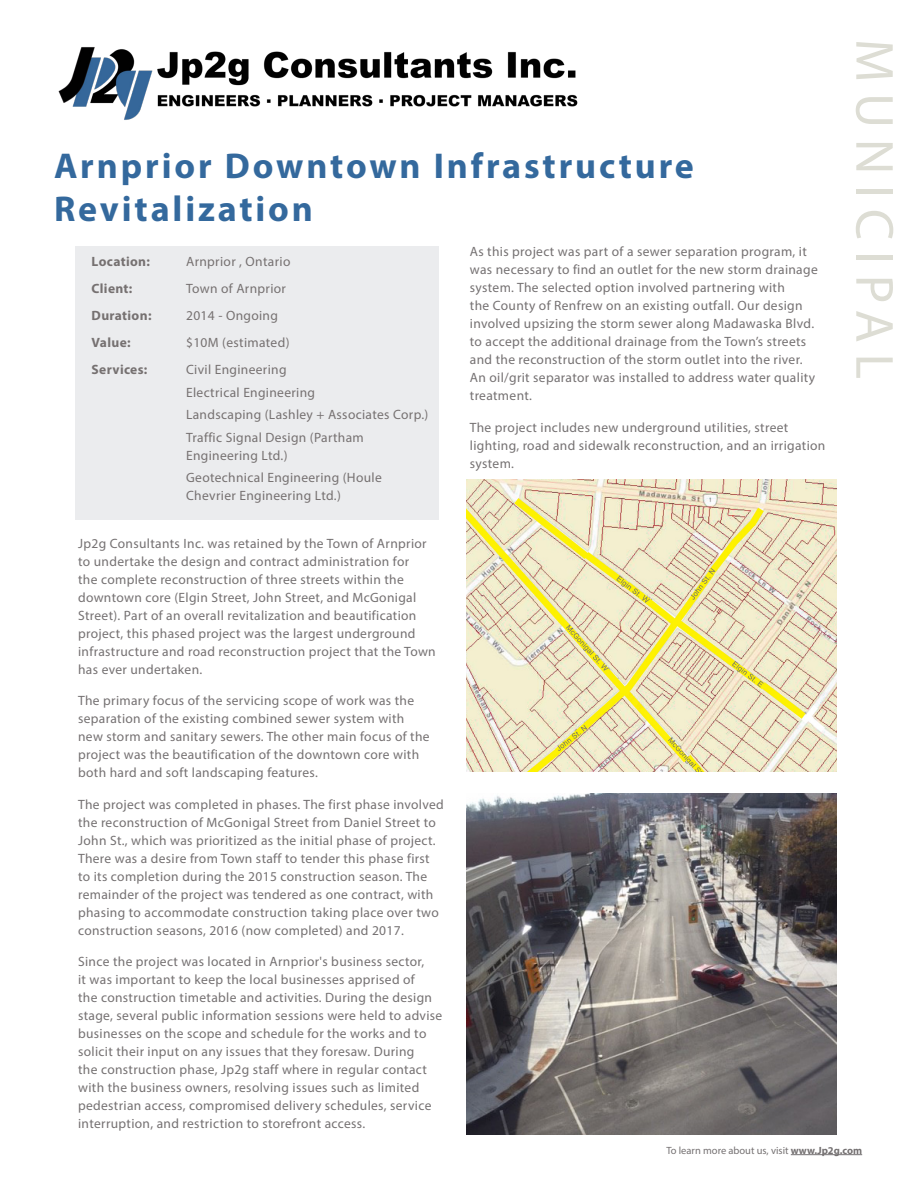
<style>
.page{position:relative;width:918px;height:1188px;background:#fff}
.page>*{position:absolute;margin:0;border:0;box-sizing:border-box;transform-origin:0 0}
.t1{font:54px "Myriad Pro";letter-spacing:.2em;color:#ddddd4}
.t2{font:700 36px "Myriad Pro";letter-spacing:.08em;color:#34699d}
.t3{font:13.5px/18px "Myriad Pro";letter-spacing:.025em;color:#757172}
.t4{font:13.5px/18px "Myriad Pro";letter-spacing:.025em;color:#767171}
.t5{font:700 13.5px "Myriad Pro";letter-spacing:.025em;color:#767171}
.t6{font:10.5px "Myriad Pro";color:#757172}
.s1{font-weight:700}
</style>
<div class="page">
<hr style="left:791px;top:1154px;width:71px;height:1px;background:#757172">
<img style="left:58px;top:47px;width:520px;height:73px">
<div style="left:75px;top:246px;width:364px;height:273px;background:#ebecee"></div>
<img style="left:467px;top:479px;width:369px;height:293px">
<img style="left:467px;top:794px;width:369px;height:341px">
<p class="t2" style="left:54px;top:142px;width:641px">Arnprior Downtown Infrastructure</p>
<p class="t2" style="left:54px;top:186px;width:261px">Revitalization</p>
<p class="t5" style="left:92px;top:253px;width:60px">Location:</p>
<p class="t4" style="left:186px;top:253px;width:106px">Arnprior , Ontario</p>
<p class="t5" style="left:92px;top:280px;width:42px">Client:</p>
<p class="t4" style="left:186px;top:280px;width:101px">Town of Arnprior</p>
<p class="t5" style="left:92px;top:307px;width:61px">Duration:</p>
<p class="t4" style="left:186px;top:307px;width:93px">2014 - Ongoing</p>
<p class="t5" style="left:92px;top:334px;width:41px">Value:</p>
<p class="t4" style="left:186px;top:334px;width:105px">$10M (estimated)</p>
<p class="t5" style="left:92px;top:361px;width:57px">Services:</p>
<p class="t4" style="left:186px;top:361px;width:102px">Civil Engineering</p>
<p class="t4" style="left:186px;top:383px;width:131px">Electrical Engineering</p>
<p class="t4" style="left:186px;top:406px;width:244px">Landscaping (Lashley + Associates Corp.)</p>
<p class="t4" style="left:186px;top:428px;width:179px">Traffic Signal Design (Partham<br>Engineering Ltd.)</p>
<p class="t4" style="left:186px;top:469px;width:197px">Geotechnical Engineering (Houle<br>Chevrier Engineering Ltd.)</p>
<p class="t3" style="left:78px;top:534px;width:359px">Jp2g Consultants Inc. was retained by the Town of Arnprior to undertake the design and contract administration for<br>the complete reconstruction of three streets within the downtown core (Elgin Street, John Street, and McGonigal Street). Part of an overall revitalization and beautification project, this phased project was the largest underground infrastructure and road reconstruction project that the Town has ever undertaken.</p>
<p class="t3" style="left:78px;top:691px;width:353px">The primary focus of the servicing scope of work was the separation of the existing combined sewer system with new storm and sanitary sewers. The other main focus of the project was the beautification of the downtown core with both hard and soft landscaping features.</p>
<p class="t3" style="left:78px;top:795px;width:367px">The project was completed in phases. The first phase involved the reconstruction of McGonigal Street from Daniel Street to John St., which was prioritized as the initial phase of project.<br>There was a desire from Town staff to tender this phase first to its completion during the 2015 construction season. The remainder of the project was tendered as one contract, with phasing to accommodate construction taking place over two construction seasons, 2016 (now completed) and 2017.</p>
<p class="t3" style="left:78px;top:952px;width:366px">Since the project was located in Arnprior's business sector,<br>it was important to keep the local businesses apprised of<br>the construction timetable and activities. During the design stage, several public information sessions were held to advise businesses on the scope and schedule for the works and to solicit their input on any issues that they foresaw. During<br>the construction phase, Jp2g staff where in regular contact with the business owners, resolving issues such as limited pedestrian access, compromised delivery schedules, service interruption, and restriction to storefront access.</p>
<p class="t3" style="left:470px;top:243px;width:349px">As this project was part of a sewer separation program, it was necessary to find an outlet for the new storm drainage system. The selected option involved partnering with<br>the County of Renfrew on an existing outfall. Our design involved upsizing the storm sewer along Madawaska Blvd. to accept the additional drainage from the Town’s streets and the reconstruction of the storm outlet into the river.<br>An oil/grit separator was installed to address water quality treatment.</p>
<p class="t3" style="left:470px;top:418px;width:357px">The project includes new underground utilities, street lighting, road and sidewalk reconstruction, and an irrigation system.</p>
<p class="t1" style="left:908px;top:39px;width:342px;rotate:90deg">MUNICIPAL</p>
<p class="t6" style="left:666px;top:1144px;width:197px">To learn more about us, visit <span class="s1">www.Jp2g.com</span></p>
</div>
